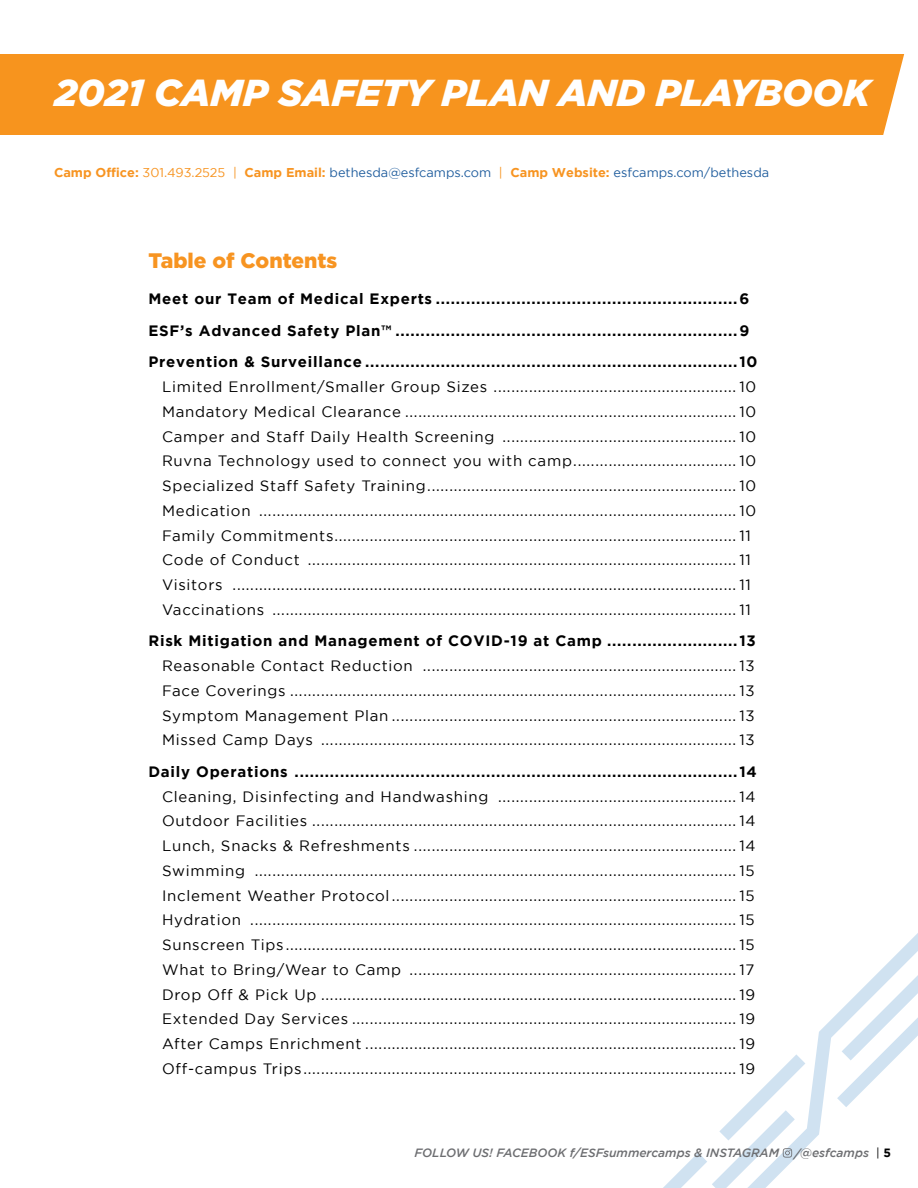
<style>
.page{position:relative;width:918px;height:1188px;background:#fff}
.page>*{position:absolute;margin:0;border:0;box-sizing:border-box;transform-origin:0 0}
.t1{font:italic 900 37.5px "Gotham";color:#fff}
.t2{font:900 21px "Gotham";color:#f79421}
.t3{font:15px/24.8px "Gotham";letter-spacing:.05em;color:#000;text-align:justify}
.t4{font:700 15px/31.5px "Gotham";letter-spacing:.05em;color:#000}
.t5{font:12.75px "Gotham";color:#215e9e}
.t6{font:italic 500 12px "Gotham";color:#6d6e71}
.s1{font-weight:700;color:#f79421}
.s2{color:#f79421}
.s3{font-weight:400;font-style:normal;color:#000}
.s4{font-weight:700;font-style:normal;color:#000}
</style>
<div class="page">
<svg style="left:805px;top:1014px;width:32px;height:134px"></svg>
<svg style="left:837px;top:933px;width:81px;height:174px"></svg>
<svg style="left:663px;top:1054px;width:142px;height:134px"></svg>
<div style="left:0;top:54px;width:904px;height:81px;background:#f7941e"></div>
<h1 class="t1" style="left:54px;top:71px;width:818px">2021 CAMP SAFETY PLAN AND PLAYBOOK</h1>
<p class="t5" style="left:54px;top:166px;width:717px"><span class="s1">Camp Office:</span> <span class="s2">301.493.2525 |</span> <span class="s1">Camp Email:</span> bethesda@esfcamps.com <span class="s2">|</span> <span class="s1">Camp Website:</span> esfcamps.com/bethesda</p>
<h2 class="t2" style="left:148px;top:248px;width:190px">Table of Contents</h2>
<p class="t4" style="left:148px;top:283px;width:611px">Meet our Team of Medical Experts ............................................................6<br>ESF’s Advanced Safety Plan™ ....................................................................9<br>Prevention &amp; Surveillance ..........................................................................10</p>
<p class="t3" style="left:162px;top:374px;width:596px;text-align:left">Limited Enrollment/Smaller Group Sizes ....................................................... 10<br>Mandatory Medical Clearance ........................................................................... 10<br>Camper and Staff Daily Health Screening ..................................................... 10<br>Ruvna Technology used to connect you with camp..................................... 10<br>Specialized Staff Safety Training...................................................................... 10<br>Medication ............................................................................................................ 10<br>Family Commitments........................................................................................... 11<br>Code of Conduct ................................................................................................. 11<br>Visitors .................................................................................................................. 11<br>Vaccinations ......................................................................................................... 11</p>
<p class="t4" style="left:148px;top:625px;width:609px">Risk Mitigation and Management of COVID-19 at Camp ..........................13</p>
<p class="t3" style="left:162px;top:653px;width:594px">Reasonable Contact Reduction ....................................................................... 13<br>Face Coverings ..................................................................................................... 13<br>Symptom Management Plan .............................................................................. 13<br>Missed Camp Days .............................................................................................. 13</p>
<p class="t4" style="left:148px;top:756px;width:610px">Daily Operations ........................................................................................14</p>
<p class="t3" style="left:162px;top:784px;width:595px">Cleaning, Disinfecting and Handwashing ...................................................... 14<br>Outdoor Facilities ................................................................................................ 14<br>Lunch, Snacks &amp; Refreshments ......................................................................... 14<br>Swimming ............................................................................................................. 15<br>Inclement Weather Protocol.............................................................................. 15<br>Hydration .............................................................................................................. 15<br>Sunscreen Tips...................................................................................................... 15<br>What to Bring/Wear to Camp .......................................................................... 17<br>Drop Off &amp; Pick Up .............................................................................................. 19<br>Extended Day Services ....................................................................................... 19<br>After Camps Enrichment .................................................................................... 19<br>Off-campus Trips.................................................................................................. 19</p>
<p class="t6" style="left:414px;top:1146px;width:478px">FOLLOW US! FACEBOOK f/ESFsummercamps &amp; INSTAGRAM /@esfcamps <span class="s3">|</span> <span class="s4">5</span></p>
</div>
